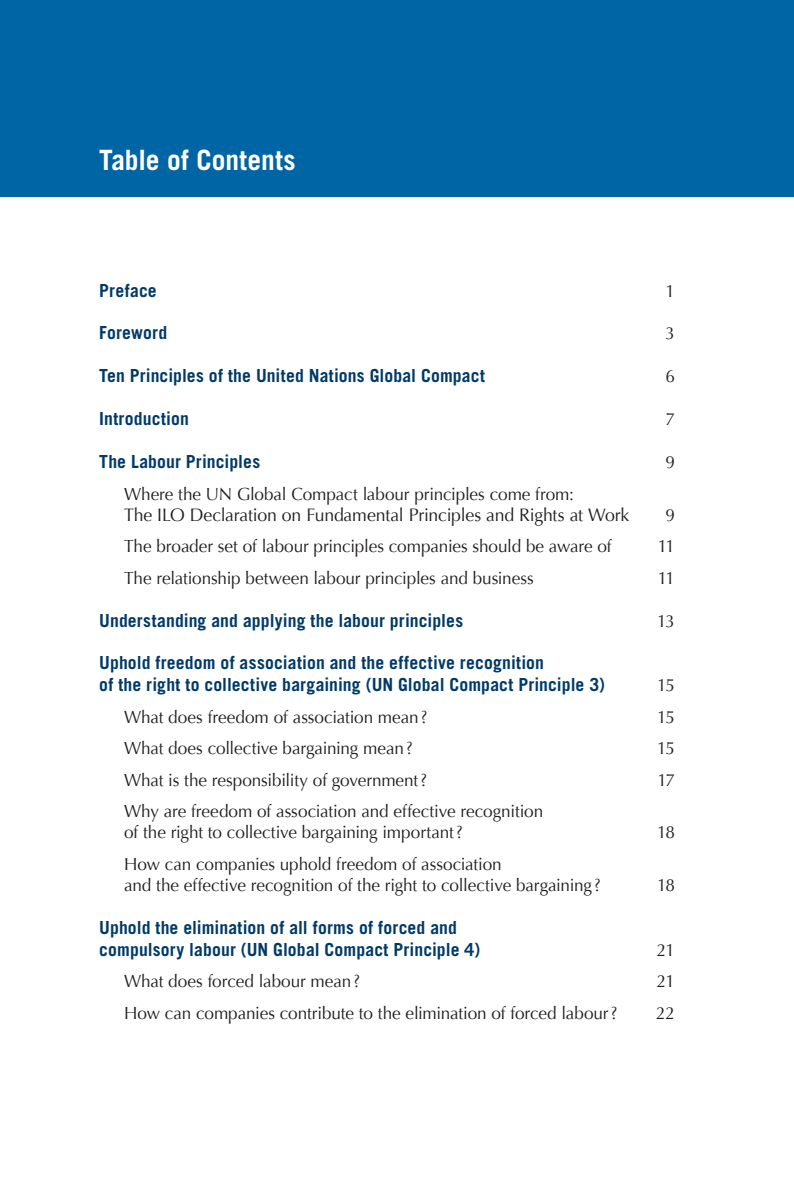
<style>
.page{position:relative;width:794px;height:1191px;background:#fff}
.page>*{position:absolute;margin:0;border:0;box-sizing:border-box;transform-origin:0 0}
.pts_titres{font:700 28px "Trade Gothic";color:#fff}
.bold_coul{font:700 18.03px "Trade Gothic";letter-spacing:.005em;color:#003a67}
.body{font:700 18.03px "Trade Gothic";letter-spacing:.005em;color:#003a67}
.bold_coul-2{font:18.03px "Optima";letter-spacing:-.01em;color:#231f20}
.body-2{font:17.5px "Optima";letter-spacing:-.005em;color:#231f20}
.bold_coul-3{font:17.5px "Optima";color:#231f20}
</style>
<div class="page">
<div style="left:0;top:0;width:794px;height:196px;background:#0065a4"></div>
<p class="pts_titres" style="left:99px;top:143px;width:198px">Table of Contents</p>
<p class="body" style="left:99px;top:279px;width:59px">Preface</p>
<p class="body-2" style="left:665px;top:280px;width:11px">1</p>
<p class="bold_coul" style="left:99px;top:322px;width:70px">Foreword</p>
<p class="bold_coul-3" style="left:665px;top:323px;width:11px">3</p>
<p class="body" style="left:99px;top:365px;width:387px">Ten Principles of the United Nations Global Compact</p>
<p class="body-2" style="left:665px;top:366px;width:11px">6</p>
<p class="body" style="left:99px;top:408px;width:91px">Introduction</p>
<p class="body-2" style="left:665px;top:409px;width:11px">7</p>
<p class="bold_coul" style="left:99px;top:450px;width:162px">The Labour Principles</p>
<p class="bold_coul-3" style="left:665px;top:452px;width:11px">9</p>
<p class="body-2" style="left:124px;top:483px;width:451px">Where the UN Global Compact labour principles come from:</p>
<p class="bold_coul-2" style="left:124px;top:504px;width:507px">The ILO Declaration on Fundamental Principles and Rights at Work</p>
<p class="bold_coul-3" style="left:665px;top:504px;width:11px">9</p>
<p class="body-2" style="left:124px;top:536px;width:489px">The broader set of labour principles companies should be aware of</p>
<p class="body-2" style="left:657px;top:536px;width:19px">11</p>
<p class="body-2" style="left:124px;top:567px;width:411px">The relationship between labour principles and business</p>
<p class="body-2" style="left:657px;top:567px;width:19px">11</p>
<p class="bold_coul" style="left:99px;top:609px;width:365px">Understanding and applying the labour principles</p>
<p class="bold_coul-3" style="left:657px;top:610px;width:19px">13</p>
<p class="bold_coul" style="left:99px;top:652px;width:446px">Uphold freedom of association and the effective recognition</p>
<p class="bold_coul" style="left:99px;top:674px;width:507px">of the right to collective bargaining (UN Global Compact Principle 3)</p>
<p class="bold_coul-3" style="left:657px;top:675px;width:19px">15</p>
<p class="body-2" style="left:124px;top:706px;width:305px">What does freedom of association mean?</p>
<p class="body-2" style="left:657px;top:706px;width:19px">15</p>
<p class="body-2" style="left:124px;top:738px;width:290px">What does collective bargaining mean?</p>
<p class="body-2" style="left:657px;top:738px;width:19px">15</p>
<p class="body-2" style="left:124px;top:769px;width:304px">What is the responsibility of government?</p>
<p class="body-2" style="left:657px;top:769px;width:19px">17</p>
<p class="body-2" style="left:124px;top:801px;width:421px">Why are freedom of association and effective recognition</p>
<p class="body-2" style="left:124px;top:822px;width:340px">of the right to collective bargaining important?</p>
<p class="body-2" style="left:657px;top:822px;width:19px">18</p>
<p class="body-2" style="left:124px;top:853px;width:379px">How can companies uphold freedom of association</p>
<p class="body-2" style="left:124px;top:874px;width:478px">and the effective recognition of the right to collective bargaining ?</p>
<p class="body-2" style="left:657px;top:874px;width:19px">18</p>
<p class="bold_coul" style="left:99px;top:916px;width:359px">Uphold the elimination of all forms of forced and</p>
<p class="bold_coul" style="left:99px;top:938px;width:382px">compulsory labour (UN Global Compact Principle 4)</p>
<p class="bold_coul-3" style="left:657px;top:939px;width:20px">21</p>
<p class="body-2" style="left:124px;top:971px;width:238px">What does forced labour mean?</p>
<p class="body-2" style="left:657px;top:971px;width:20px">21</p>
<p class="body-2" style="left:124px;top:1002px;width:495px">How can companies contribute to the elimination of forced labour?</p>
<p class="body-2" style="left:656px;top:1002px;width:20px">22</p>
</div>
